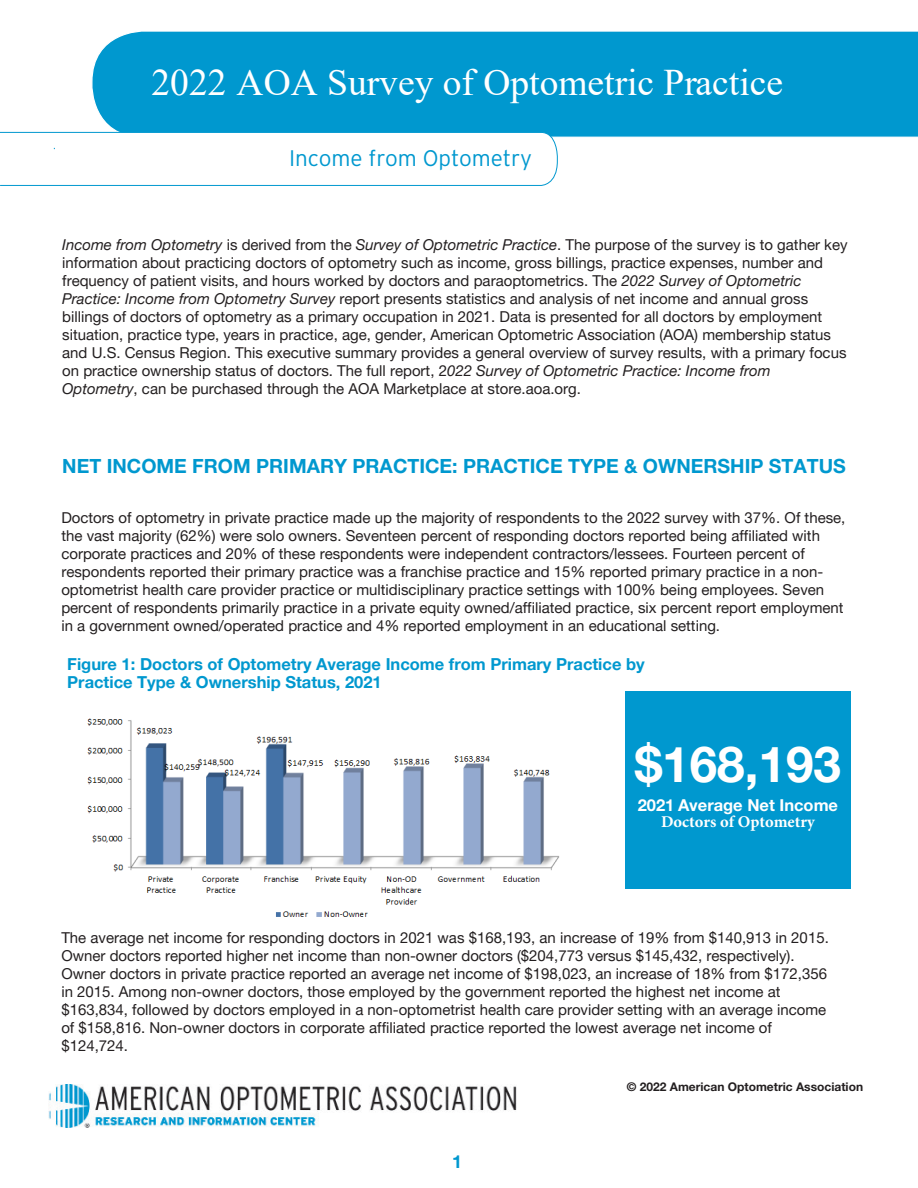
<style>
.page{position:relative;width:918px;height:1188px;background:#fff}
.page>*{position:absolute;margin:0;border:0;box-sizing:border-box;transform-origin:0 0}
.Normal_Text{font:700 49.5px "Helvetica Neuefor SAS";color:#fff}
.t1{font:37.5px "Times New Roman";color:#fff}
.t2{font:300 22.5px "Interstate";color:#0098cf}
.Normal_Text-2{font:700 19.5px "Helvetica Neuefor SAS";color:#0098cf}
.t3{font:700 18px "Helvetica Neue";color:#0098cf}
.Normal_Text-3{font:700 16.5px/18px "Helvetica Neuefor SAS";color:#0098cf}
.Normal_Text-4{font:700 16.5px/15.9px "Helvetica Neue";color:#fff;text-align:center}
.Normal_Text-5{font:15px/18px "Helvetica Neuefor SAS";color:#231f20}
.t4{font:700 12px "Helvetica Neue";color:#231f20}
.s1{font-style:italic}
.s2{font-family:"Helvetica Neue"}
.s3{font-family:"Helvetica Neuefor SAS"}
.s4{font-family:"Minion Pro"}
</style>
<div class="page">
<div style="left:92px;top:31px;width:826px;height:106px;background:#0098cf"></div>
<svg style="left:0;top:131px;width:558px;height:55px"></svg>
<img style="left:49px;top:1084px;width:467px;height:44px">
<div style="left:625px;top:692px;width:225px;height:197px;background:#0098cf"></div>
<img style="left:87px;top:718px;width:473px;height:199px">
<h2 class="t1" style="left:152px;top:56px;width:633px">2022 AOA Survey of Optometric Practice</h2>
<h3 class="t2" style="left:289px;top:145px;width:245px">Income from Optometry</h3>
<p class="Normal_Text-5" style="left:62px;top:235px;width:787px"><span class="s1">Income from Optometry</span> is derived from the <span class="s1">Survey of Optometric Practice</span>. The purpose of the survey is to gather key information about practicing doctors of optometry such as income, gross billings, practice expenses, number and frequency of patient visits, and hours worked by doctors and paraoptometrics. The <span class="s1">2022 Survey of Optometric Practice: Income from Optometry Survey</span> report presents statistics and analysis of net income and annual gross billings of doctors of optometry as a primary occupation in 2021. Data is presented for all doctors by employment situation, practice type, years in practice, age, gender, American Optometric Association (AOA) membership status and U.S. Census Region. This executive summary provides a general overview of survey results, with a primary focus on practice ownership status of doctors. The full report, 2<span class="s1">022 Survey of Optometric Practice: Income from Optometry</span>, can be purchased through the AOA Marketplace at store.aoa.org.</p>
<p class="Normal_Text-2" style="left:62px;top:454px;width:785px">NET INCOME FROM PRIMARY PRACTICE: PRACTICE TYPE &amp; OWNERSHIP STATUS</p>
<p class="Normal_Text-5" style="left:61px;top:508px;width:786px">Doctors of optometry in private practice made up the majority of respondents to the 2022 survey with 37%. Of these, the vast majority (62%) were solo owners. Seventeen percent of responding doctors reported being affiliated with corporate practices and 20% of these respondents were independent contractors/lessees. Fourteen percent of respondents reported their primary practice was a franchise practice and 15% reported primary practice in a non&shy;optometrist health care provider practice or multidisciplinary practice settings with 100% being employees. Seven percent of respondents primarily practice in a private equity owned/affiliated practice, six percent report employment in a government owned/operated practice and 4% reported employment in an educational setting.</p>
<p class="Normal_Text-3" style="left:67px;top:655px;width:579px">Figure 1: Doctors of Optometry Average Income from Primary Practice by<br>Practice Type &amp; Ownership Status, 2021</p>
<p class="Normal_Text" style="left:635px;top:733px;width:208px"><span class="s2">$1</span>68<span class="s2">,</span>193</p>
<p class="Normal_Text-4" style="left:638px;top:797px;width:202px">20<span class="s3">21</span> Average Net Income<br><span class="s4">Doctors of Optometry</span></p>
<p class="Normal_Text-5" style="left:61px;top:928px;width:769px">The average net income for responding doctors in 2021 was $168,193, an increase of 19% from $140,913 in 2015.<br>Owner doctors reported higher net income than non-owner doctors ($204,773 versus $145,432, respectively).<br>Owner doctors in private practice reported an average net income of $198,023, an increase of 18% from $172,356 in 2015. Among non-owner doctors, those employed by the government reported the highest net income at $163,834, followed by doctors employed in a non-optometrist health care provider setting with an average income of $158,816. Non-owner doctors in corporate affiliated practice reported the lowest average net income of $124,724.</p>
<p class="t3" style="left:452px;top:1150px;width:12px">1</p>
<p class="t4" style="left:627px;top:1079px;width:238px">© 20<span class="s3">22</span> American Optometric Association</p>
</div>
